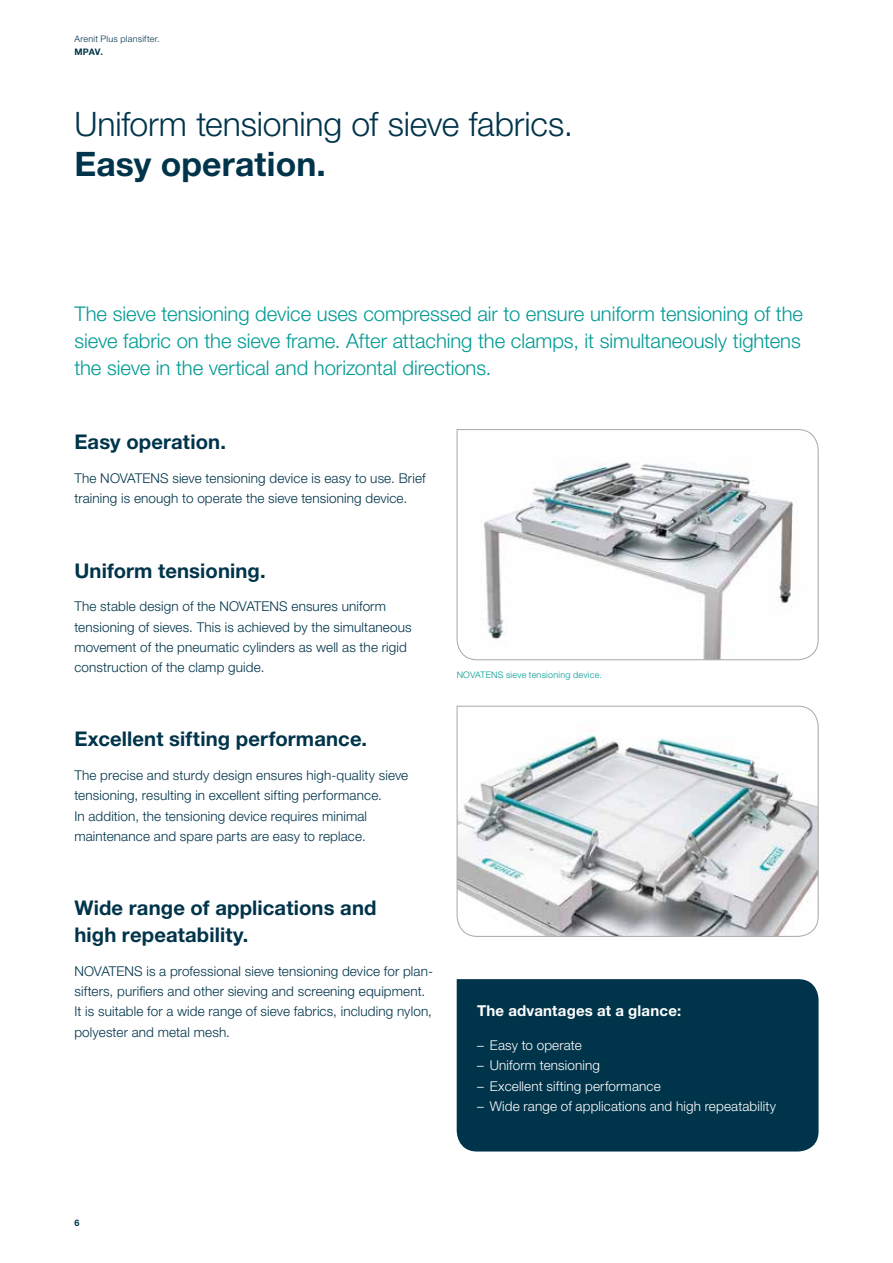
<style>
.page{position:relative;width:893px;height:1263px;background:#fff}
.page>*{position:absolute;margin:0;border:0;box-sizing:border-box;transform-origin:0 0}
.t1{font:300 33.75px "Helvetica Neue LT Pro";letter-spacing:-.005em;color:#00344a}
.t2{font:700 33.75px "Helvetica Neue LT Pro";letter-spacing:.005em;color:#00344a}
.t3{font:300 20.25px/27px "Helvetica Neue LT Pro";letter-spacing:-.005em;color:#009a93;text-align:justify}
.t4{font:700 20.25px/27px "Helvetica Neue LT Pro";letter-spacing:.005em;color:#00344a}
.t5{font:700 15px "Helvetica Neue LT Pro";letter-spacing:.015em;color:#fff}
.t6{font:300 13.5px/20.2px "Helvetica Neue LT Pro";letter-spacing:.01em;color:#00344a}
.t7{font:300 13.5px "Helvetica Neue LT Pro";letter-spacing:.01em;color:#fff}
.t8{font:300 9px "Helvetica Neue LT Pro";letter-spacing:.03em;color:#009a93}
.t9{font:300 9px "Helvetica Neue LT Pro";letter-spacing:.03em;color:#00344a}
.t10{font:700 9px "Helvetica Neue LT Pro";color:#00344a}
</style>
<div class="page">
<svg style="left:456px;top:705px;width:363px;height:232px"></svg>
<svg style="left:456px;top:429px;width:363px;height:231px"></svg>
<div style="left:457px;top:979px;width:362px;height:172px;background:#00344a"></div>
<p class="t9" style="left:74px;top:33px;width:87px">Arenit Plus plansifter.</p>
<p class="t10" style="left:74px;top:46px;width:30px">MPAV.</p>
<h1 class="t1" style="left:74px;top:103px;width:500px">Uniform tensioning of sieve fabrics.</h1>
<h1 class="t2" style="left:74px;top:143px;width:253px">Easy operation.</h1>
<h2 class="t3" style="left:74px;top:300px;width:730px">The sieve tensioning device uses compressed air to ensure uniform tensioning of the sieve fabric on the sieve frame. After attaching the clamps, it simultaneously tightens the sieve in the vertical and horizontal directions.</h2>
<h2 class="t4" style="left:74px;top:428px;width:153px">Easy operation.</h2>
<p class="t6" style="left:74px;top:468px;width:353px">The NOVATENS sieve tensioning device is easy to use. Brief training is enough to operate the sieve tensioning device.</p>
<h2 class="t4" style="left:74px;top:556px;width:193px">Uniform tensioning.</h2>
<p class="t6" style="left:74px;top:596px;width:339px">The stable design of the NOVATENS ensures uniform tensioning of sieves. This is achieved by the simultaneous movement of the pneumatic cylinders as well as the rigid construction of the clamp guide.</p>
<h2 class="t4" style="left:74px;top:725px;width:294px">Excellent sifting performance.</h2>
<p class="t6" style="left:74px;top:765px;width:335px">The precise and sturdy design ensures high-quality sieve tensioning, resulting in excellent sifting performance.<br>In addition, the tensioning device requires minimal maintenance and spare parts are easy to replace.</p>
<h2 class="t4" style="left:74px;top:894px;width:304px">Wide range of applications and high repeatability.</h2>
<p class="t6" style="left:74px;top:961px;width:360px">NOVATENS is a professional sieve tensioning device for plan&shy;sifters, purifiers and other sieving and screening equipment.<br>It is suitable for a wide range of sieve fabrics, including nylon, polyester and metal mesh.</p>
<p class="t8" style="left:457px;top:670px;width:147px">NOVATENS sieve tensioning device.</p>
<p class="t5" style="left:477px;top:1001px;width:206px">The advantages at a glance:</p>
<p class="t7" style="left:477px;top:1037px;width:106px">– Easy to operate</p>
<p class="t7" style="left:477px;top:1057px;width:124px">– Uniform tensioning</p>
<p class="t7" style="left:477px;top:1077px;width:185px">– Excellent sifting performance</p>
<p class="t7" style="left:477px;top:1098px;width:300px">– Wide range of applications and high repeatability</p>
<p class="t10" style="left:74px;top:1217px;width:7px">6</p>
</div>
